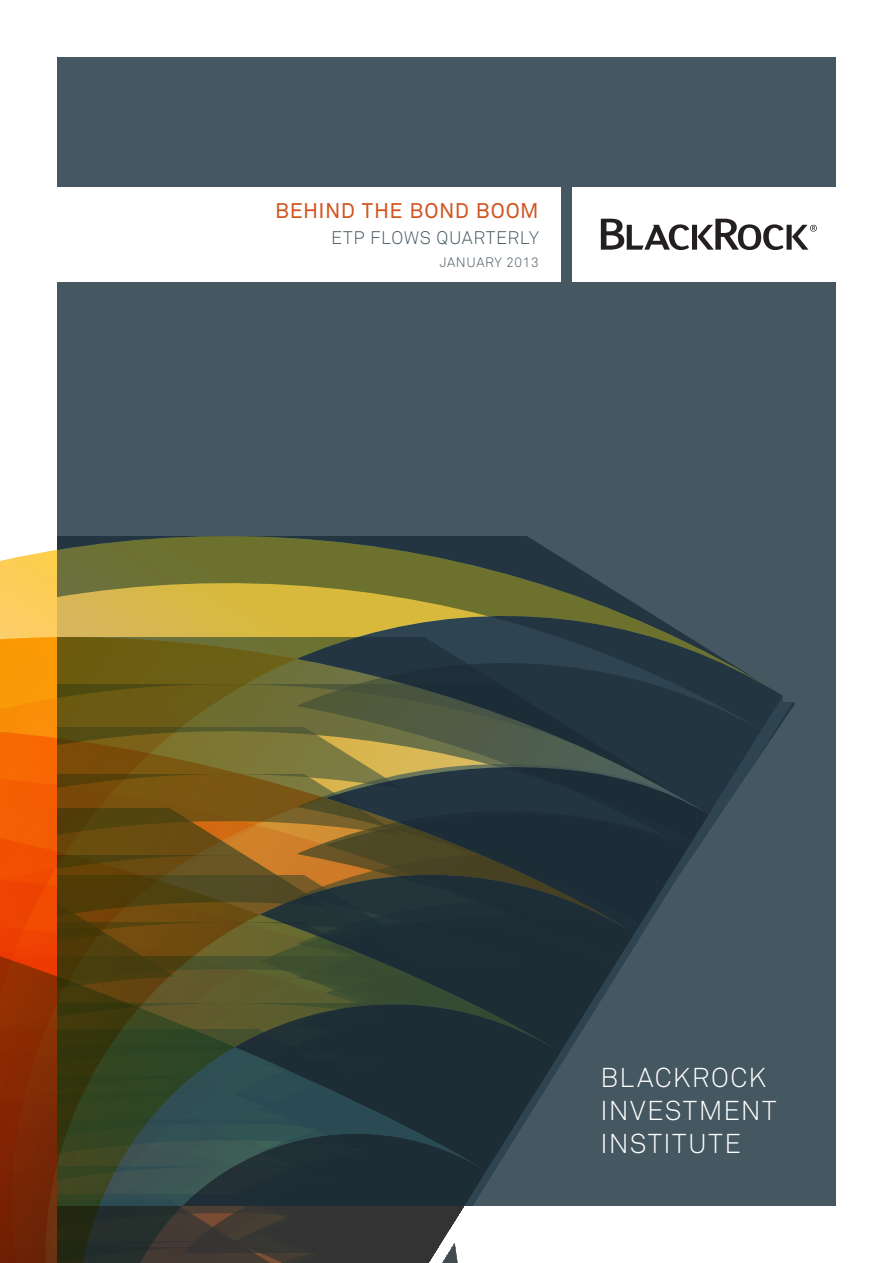
<style>
.page{position:relative;width:893px;height:1263px;background:#fff}
.page>*{position:absolute;margin:0;border:0;box-sizing:border-box;transform-origin:0 0}
.t1{font:27px/33px "Akkurat Light Pro";letter-spacing:.055em;color:#fff}
.t2{font:21px "Akkurat Pro";letter-spacing:.025em;color:#d1541f}
.t3{font:18px "Akkurat Light Pro";letter-spacing:.03em;color:#455760}
.t4{font:13.5px "Akkurat Light Pro";letter-spacing:.05em;color:#45555f}
</style>
<div class="page">
<div style="left:57px;top:57px;width:779px;height:1148px;background:#455760"></div>
<div style="left:0;top:187px;width:560px;height:95px;background:#fff"></div>
<div style="left:573px;top:187px;width:320px;height:95px;background:#fff"></div>
<svg style="left:601px;top:219px;width:216px;height:31px"></svg>
<svg style="left:0;top:536px;width:783px;height:670px"></svg>
<svg style="left:0;top:637px;width:709px;height:569px"></svg>
<svg style="left:0;top:808px;width:560px;height:398px;background:#57462b"></svg>
<svg style="left:0;top:882px;width:486px;height:381px;background:#433e2d"></svg>
<p class="t2" style="left:275px;top:198px;width:265px">BEHIND THE BOND BOOM</p>
<p class="t3" style="left:331px;top:227px;width:131px">ETP FLOWS QUARTERL</p>
<p class="t3" style="left:529px;top:227px;width:11px">Y</p>
<p class="t4" style="left:440px;top:255px;width:101px">JANUARY 2013</p>
<p class="t1" style="left:601px;top:1061px;width:178px">BLACKROCK<br>INVESTMENT<br>INSTITUTE</p>
</div>
